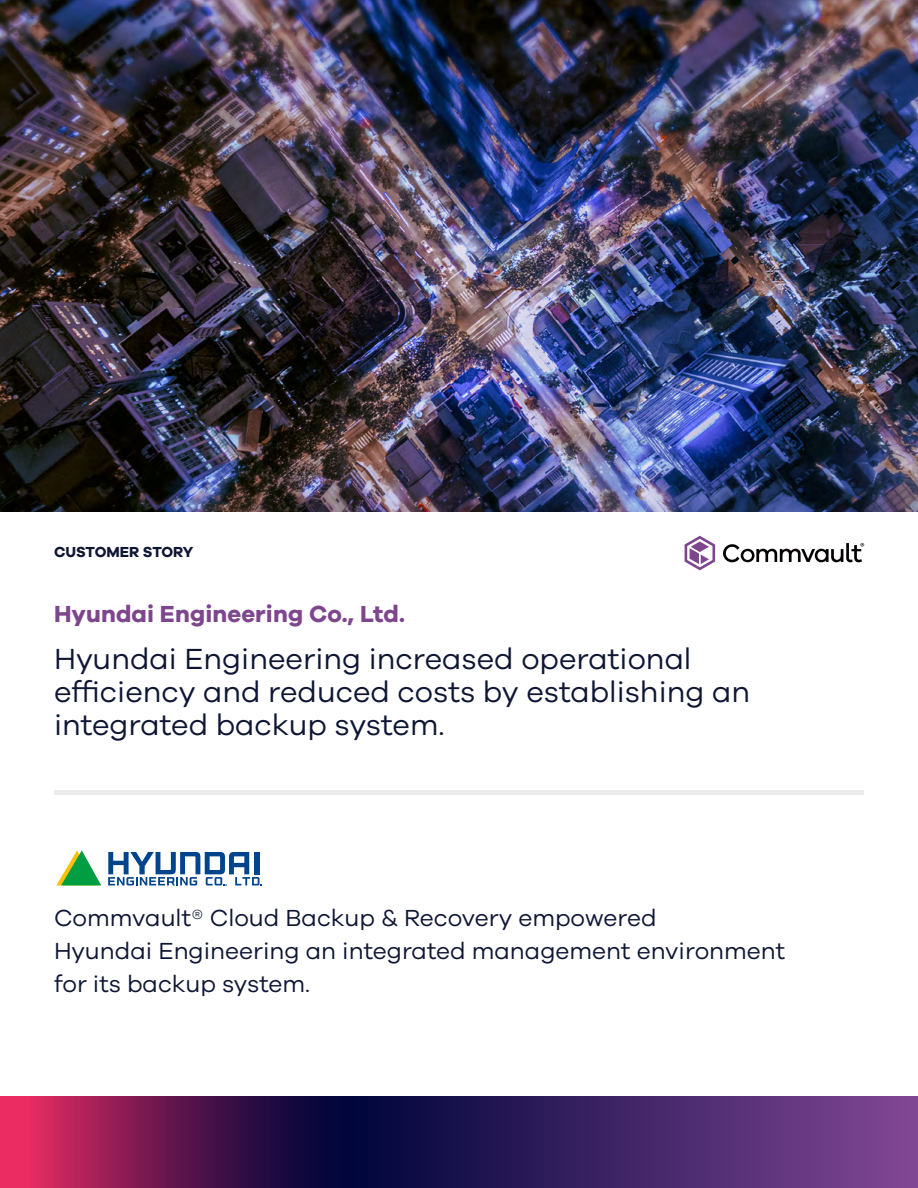
<style>
.page{position:relative;width:918px;height:1188px;background:#fff}
.page>*{position:absolute;margin:0;border:0;box-sizing:border-box;transform-origin:0 0}
.t1{font:30px/33px "Galano Grotesque";color:#0e1634}
.t2{font:24px/33px "Galano Grotesque";color:#0e1634}
.t3{font:700 24px "Galano Grotesque";letter-spacing:.005em;color:#7e468d}
.t4{font:700 15px "Galano Grotesque";color:#0e1634}
</style>
<div class="page">
<img style="left:0;top:0;width:918px;height:511px">
<svg style="left:0;top:1096px;width:918px;height:92px;background:#51205d"></svg>
<svg style="left:685px;top:536px;width:30px;height:34px"></svg>
<svg style="left:723px;top:543px;width:141px;height:19px"></svg>
<div style="left:54px;top:790px;width:810px;height:5px;background:#eaebeb"></div>
<svg style="left:108px;top:852px;width:154px;height:34px"></svg>
<svg style="left:56px;top:850px;width:45px;height:35px"></svg>
<p class="t4" style="left:54px;top:543px;width:141px">CUSTOMER STORY</p>
<p class="t3" style="left:54px;top:599px;width:353px">Hyundai Engineering Co., Ltd.</p>
<p class="t1" style="left:54px;top:641px;width:698px">Hyundai Engineering increased operational efficiency and reduced costs by establishing an integrated backup system.</p>
<p class="t2" style="left:54px;top:900px;width:733px">Commvault® Cloud Backup &amp; Recovery empowered<br>Hyundai Engineering an integrated management environment for its backup system.</p>
</div>
